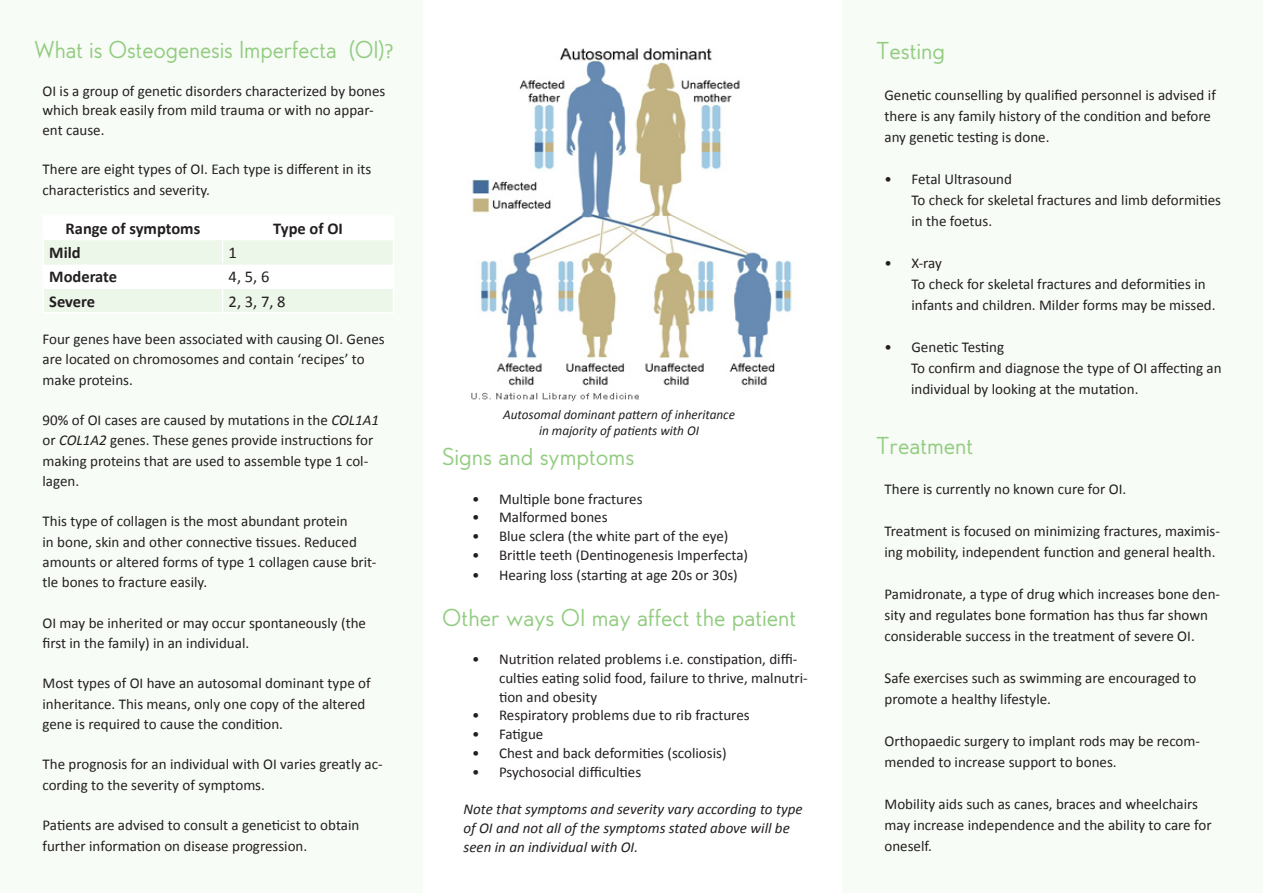
<style>
.page{position:relative;width:1263px;height:893px;background:#fff}
.page>*{position:absolute;margin:0;border:0;box-sizing:border-box;transform-origin:0 0}
.t1{font:21px "edelsans";color:#92cc80}
.t2{font:700 16.5px "Calibri";color:#231f20}
.t3{font:16.5px "Calibri";color:#231f20}
.t4{font:15px/20.2px "Calibri";color:#231f20}
.t5{font:italic 15px/18.8px "Calibri";color:#231f20}
.t6{font:italic 13.5px "Calibri";color:#231f20}
.s1{font-family:"Calibri"}
.s2{font-style:italic}
</style>
<div class="page">
<div style="left:842px;top:0;width:421px;height:893px;background:#f8fcf7"></div>
<div style="left:0;top:0;width:422px;height:893px;background:#f8fcf7"></div>
<hr style="left:43px;top:214px;width:180px;height:2px;background:#fff">
<hr style="left:223px;top:214px;width:171px;height:2px;background:#fff">
<svg style="left:44px;top:241px;width:348px;height:71px"></svg>
<hr style="left:43px;top:312px;width:180px;height:1px;background:#fff">
<hr style="left:223px;top:312px;width:171px;height:1px;background:#fff">
<hr style="left:44px;top:263px;width:179px;height:2px;background:#ecf6e9">
<hr style="left:223px;top:263px;width:170px;height:2px;background:#ecf6e9">
<img style="left:471px;top:48px;width:321px;height:354px">
<p class="t1" style="left:34px;top:37px;width:361px">What is Osteogenesis Imperfecta (OI)<span class="s1">?</span></p>
<p class="t4" style="left:43px;top:80px;width:344px;line-height:19.5px">OI is a group of genetic disorders characterized by bones which break easily from mild trauma or with no appar&shy;ent cause.</p>
<p class="t4" style="left:43px;top:157px;width:330px;line-height:21.5px">There are eight types of OI. Each type is different in its characteristics and severity.</p>
<p class="t2" style="left:66px;top:218px;width:136px">Range of symptoms</p>
<p class="t2" style="left:273px;top:218px;width:71px">Type of OI</p>
<p class="t2" style="left:49px;top:242px;width:33px">Mild</p>
<p class="t3" style="left:229px;top:242px;width:10px">1</p>
<p class="t2" style="left:49px;top:267px;width:69px">Moderate</p>
<p class="t3" style="left:229px;top:267px;width:42px">4, 5, 6</p>
<p class="t2" style="left:49px;top:291px;width:47px">Severe</p>
<p class="t3" style="left:229px;top:291px;width:59px">2, 3, 7, 8</p>
<p class="t4" style="left:43px;top:328px;width:344px">Four genes have been associated with causing OI. Genes are located on chromosomes and contain ‘recipes’ to make proteins.</p>
<p class="t4" style="left:43px;top:409px;width:338px">90% of OI cases are caused by mutations in the <span class="s2">COL1A1 </span>or <span class="s2">COL1A2</span> genes. These genes provide instructions for making proteins that are used to assemble type 1 col&shy;lagen.</p>
<p class="t4" style="left:43px;top:511px;width:335px">This type of collagen is the most abundant protein<br>in bone, skin and other connective tissues. Reduced amounts or altered forms of type 1 collagen cause brit&shy;tle bones to fracture easily.</p>
<p class="t4" style="left:43px;top:612px;width:325px">OI may be inherited or may occur spontaneously (the first in the family) in an individual.</p>
<p class="t4" style="left:43px;top:673px;width:330px">Most types of OI have an autosomal dominant type of inheritance. This means, only one copy of the altered gene is required to cause the condition.</p>
<p class="t4" style="left:43px;top:754px;width:342px">The prognosis for an individual with OI varies greatly ac&shy;cording to the severity of symptoms.</p>
<p class="t4" style="left:43px;top:814px;width:318px">Patients are advised to consult a geneticist to obtain further information on disease progression.</p>
<p class="t6" style="left:503px;top:406px;width:233px">Autosomal dominant pattern of inheritance</p>
<p class="t6" style="left:539px;top:422px;width:161px">in majority of patients with OI</p>
<p class="t1" style="left:442px;top:445px;width:193px">Signs and symptoms</p>
<p class="t4" style="left:472px;top:488px;width:172px">• Multiple bone fractures</p>
<p class="t4" style="left:472px;top:507px;width:137px">• Malformed bones</p>
<p class="t4" style="left:472px;top:525px;width:258px">• Blue sclera (the white part of the eye)</p>
<p class="t4" style="left:472px;top:544px;width:278px">• Brittle teeth (Dentinogenesis Imperfecta)</p>
<p class="t4" style="left:472px;top:564px;width:267px">• Hearing loss (starting at age 20s or 30s)</p>
<p class="t1" style="left:442px;top:605px;width:356px">Other ways OI may affect the patient</p>
<p class="t4" style="left:499px;top:649px;width:310px;line-height:18.8px;text-indent:-27px">• Nutrition related problems i.e. constipation, diffi&shy;culties eating solid food, failure to thrive, malnutri&shy;tion and obesity</p>
<p class="t4" style="left:472px;top:705px;width:279px">• Respiratory problems due to rib fractures</p>
<p class="t4" style="left:472px;top:723px;width:73px">• Fatigue</p>
<p class="t4" style="left:472px;top:742px;width:256px">• Chest and back deformities (scoliosis)</p>
<p class="t4" style="left:472px;top:761px;width:171px">• Psychosocial difficulties</p>
<p class="t5" style="left:463px;top:799px;width:341px">Note that symptoms and severity vary according to type of OI and not all of the symptoms stated above will be seen in an individual with OI.</p>
<p class="t1" style="left:876px;top:38px;width:71px">Testing</p>
<p class="t4" style="left:884px;top:84px;width:333px;line-height:21px">Genetic counselling by qualified personnel is advised if there is any family history of the condition and before any genetic testing is done.</p>
<p class="t4" style="left:884px;top:168px;width:129px">• Fetal Ultrasound</p>
<p class="t4" style="left:911px;top:189px;width:311px;line-height:21px">To check for skeletal fractures and limb deformities in the foetus.</p>
<p class="t4" style="left:884px;top:252px;width:59px">• X-ray</p>
<p class="t4" style="left:911px;top:273px;width:306px;line-height:21px">To check for skeletal fractures and deformities in infants and children. Milder forms may be missed.</p>
<p class="t4" style="left:884px;top:336px;width:121px">• Genetic Testing</p>
<p class="t4" style="left:911px;top:357px;width:312px;line-height:21px">To confirm and diagnose the type of OI affecting an individual by looking at the mutation.</p>
<p class="t1" style="left:876px;top:433px;width:99px">Treatment</p>
<p class="t4" style="left:884px;top:479px;width:243px">There is currently no known cure for OI.</p>
<p class="t4" style="left:884px;top:520px;width:337px;line-height:21px">Treatment is focused on minimizing fractures, maximis&shy;ing mobility, independent function and general health.</p>
<p class="t4" style="left:884px;top:583px;width:337px;line-height:21px">Pamidronate, a type of drug which increases bone den&shy;sity and regulates bone formation has thus far shown considerable success in the treatment of severe OI.</p>
<p class="t4" style="left:884px;top:667px;width:313px;line-height:21px">Safe exercises such as swimming are encouraged to promote a healthy lifestyle.</p>
<p class="t4" style="left:884px;top:730px;width:317px;line-height:21px">Orthopaedic surgery to implant rods may be recom&shy;mended to increase support to bones.</p>
<p class="t4" style="left:884px;top:793px;width:329px;line-height:21px">Mobility aids such as canes, braces and wheelchairs may increase independence and the ability to care for oneself.</p>
</div>
